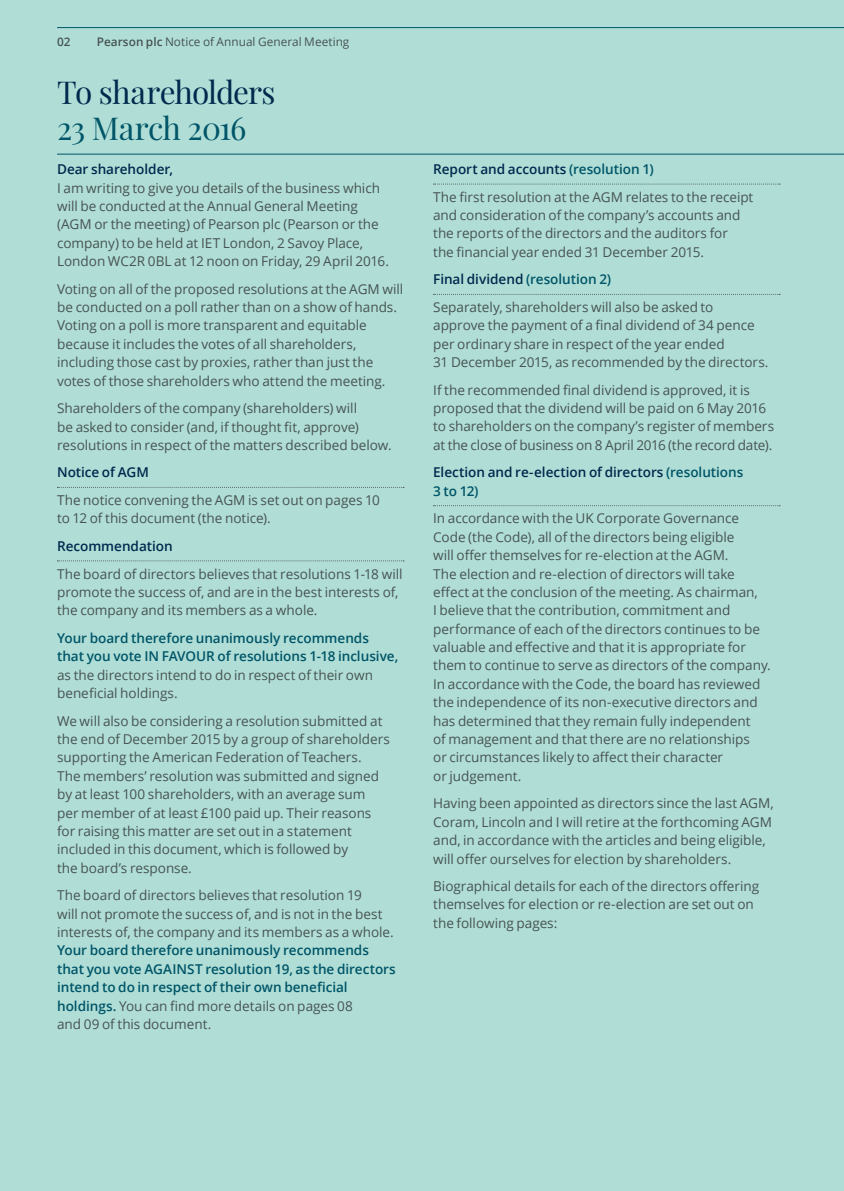
<style>
.page{position:relative;width:844px;height:1191px;background:#fff}
.page>*{position:absolute;margin:0;border:0;box-sizing:border-box;transform-origin:0 0}
.t1{font:31.5px "Playfair Display";letter-spacing:-.035em;color:#00294e}
.t2{font:31.5px "Playfair Display";letter-spacing:-.025em;color:#005568}
.t3{font:13.65px/18.4px "Open Sans";letter-spacing:-.005em;color:#475354}
.t4{font:600 13.65px/18.4px "Open Sans";letter-spacing:-.005em;color:#005568}
.t5{font:600 13.65px/18.4px "Open Sans";letter-spacing:-.005em;color:#00294e}
.t6{font:11.9px "Open Sans";color:#475354}
.t7{font:600 11.9px "Open Sans";color:#475354}
.s1{font-weight:600}
.s2{font-weight:400;color:#475354}
.s3{font-weight:600;color:#00294e}
.s4{font-weight:600;color:#005568}
.s5{color:#005568}
</style>
<div class="page">
<div style="left:0;top:0;width:843px;height:1191px;background:#b0ded6"></div>
<hr style="left:57px;top:27px;width:786px;height:1px;background:#005568">
<hr style="left:57px;top:154px;width:786px;height:1px;background:#005568">
<svg style="left:57px;top:487px;width:347px;height:1px"></svg>
<svg style="left:57px;top:560px;width:347px;height:1px"></svg>
<svg style="left:433px;top:184px;width:347px;height:1px"></svg>
<svg style="left:433px;top:294px;width:347px;height:1px"></svg>
<svg style="left:433px;top:505px;width:347px;height:1px"></svg>
<p class="t7" style="left:57px;top:34px;width:15px">02</p>
<p class="t6" style="left:97px;top:34px;width:254px"><span class="s1">Pearson plc</span> Notice of Annual General Meeting</p>
<h1 class="t1" style="left:57px;top:72px;width:220px">To shareholders</h1>
<h1 class="t2" style="left:57px;top:109px;width:191px">23 March 2016</h1>
<p class="t5" style="left:57px;top:160px;width:117px">Dear shareholder,</p>
<p class="t3" style="left:57px;top:178px;width:333px">I am writing to give you details of the business which will be conducted at the Annual General Meeting (AGM or the meeting) of Pearson plc (Pearson or the company) to be held at IET London, 2 Savoy Place, London WC2R 0BL at 12 noon on Friday, 29 April 2016.</p>
<p class="t3" style="left:57px;top:279px;width:347px">Voting on all of the proposed resolutions at the AGM will be conducted on a poll rather than on a show of hands.<br>Voting on a poll is more transparent and equitable because it includes the votes of all shareholders, including those cast by proxies, rather than just the votes of those shareholders who attend the meeting.</p>
<p class="t3" style="left:57px;top:398px;width:336px">Shareholders of the company (shareholders) will<br>be asked to consider (and, if thought fit, approve) resolutions in respect of the matters described below.</p>
<p class="t5" style="left:57px;top:463px;width:93px">Notice of AGM</p>
<p class="t3" style="left:57px;top:490px;width:324px">The notice convening the AGM is set out on pages 10 to 12 of this document (the notice).</p>
<p class="t5" style="left:57px;top:536px;width:117px">Recommendation</p>
<p class="t3" style="left:57px;top:564px;width:347px">The board of directors believes that resolutions 1-18 will promote the success of, and are in the best interests of, the company and its members as a whole.</p>
<p class="t4" style="left:57px;top:628px;width:343px">Your board therefore unanimously recommends that you vote IN FAVOUR of resolutions 1-18 inclusive,</p>
<p class="t3" style="left:57px;top:665px;width:317px">as the directors intend to do in respect of their own beneficial holdings.</p>
<p class="t3" style="left:57px;top:711px;width:334px">We will also be considering a resolution submitted at the end of December 2015 by a group of shareholders supporting the American Federation of Teachers.<br>The members’ resolution was submitted and signed by at least 100 shareholders, with an average sum per member of at least £100 paid up. Their reasons for raising this matter are set out in a statement included in this document, which is followed by<br>the board’s response.</p>
<p class="t3" style="left:57px;top:885px;width:338px">The board of directors believes that resolution 19<br>will not promote the success of, and is not in the best interests of, the company and its members as a whole.</p>
<p class="t4" style="left:57px;top:941px;width:340px">Your board therefore unanimously recommends that you vote AGAINST resolution 19, as the directors intend to do in respect of their own beneficial holdings. <span class="s2">You can find more details on pages 08<br>and 09 of this document.</span></p>
<p class="t3" style="left:433px;top:155px;width:321px;line-height:27.5px"><span class="s3">Report and accounts</span> <span class="s4">(resolution 1)<br></span>The first resolution at the AGM relates to the receipt</p>
<p class="t3" style="left:433px;top:206px;width:309px">and consideration of the company’s accounts and the reports of the directors and the auditors for the financial year ended 31 December 2015.</p>
<p class="t3" style="left:433px;top:265px;width:282px;line-height:27.5px"><span class="s3">Final dividend</span> <span class="s4">(resolution 2)<br></span>Separately, shareholders will also be asked to</p>
<p class="t3" style="left:433px;top:316px;width:337px">approve the payment of a final dividend of 34 pence per ordinary share in respect of the year ended<br>31 December 2015, as recommended by the directors.</p>
<p class="t3" style="left:433px;top:380px;width:342px">If the recommended final dividend is approved, it is proposed that the dividend will be paid on 6 May 2016 to shareholders on the company’s register of members at the close of business on 8 April 2016 (the record date).</p>
<p class="t5" style="left:433px;top:463px;width:312px">Election and re-election of directors <span class="s5">(resolutions<br>3 to 12)</span></p>
<p class="t3" style="left:433px;top:509px;width:339px">In accordance with the UK Corporate Governance Code (the Code), all of the directors being eligible<br>will offer themselves for re-election at the AGM.<br>The election and re-election of directors will take effect at the conclusion of the meeting. As chairman,<br>I believe that the contribution, commitment and performance of each of the directors continues to be valuable and effective and that it is appropriate for them to continue to serve as directors of the company.<br>In accordance with the Code, the board has reviewed the independence of its non-executive directors and has determined that they remain fully independent<br>of management and that there are no relationships<br>or circumstances likely to affect their character<br>or judgement.</p>
<p class="t3" style="left:433px;top:794px;width:342px">Having been appointed as directors since the last AGM, Coram, Lincoln and I will retire at the forthcoming AGM and, in accordance with the articles and being eligible, will offer ourselves for election by shareholders.</p>
<p class="t3" style="left:433px;top:876px;width:327px">Biographical details for each of the directors offering themselves for election or re-election are set out on the following pages:</p>
</div>
